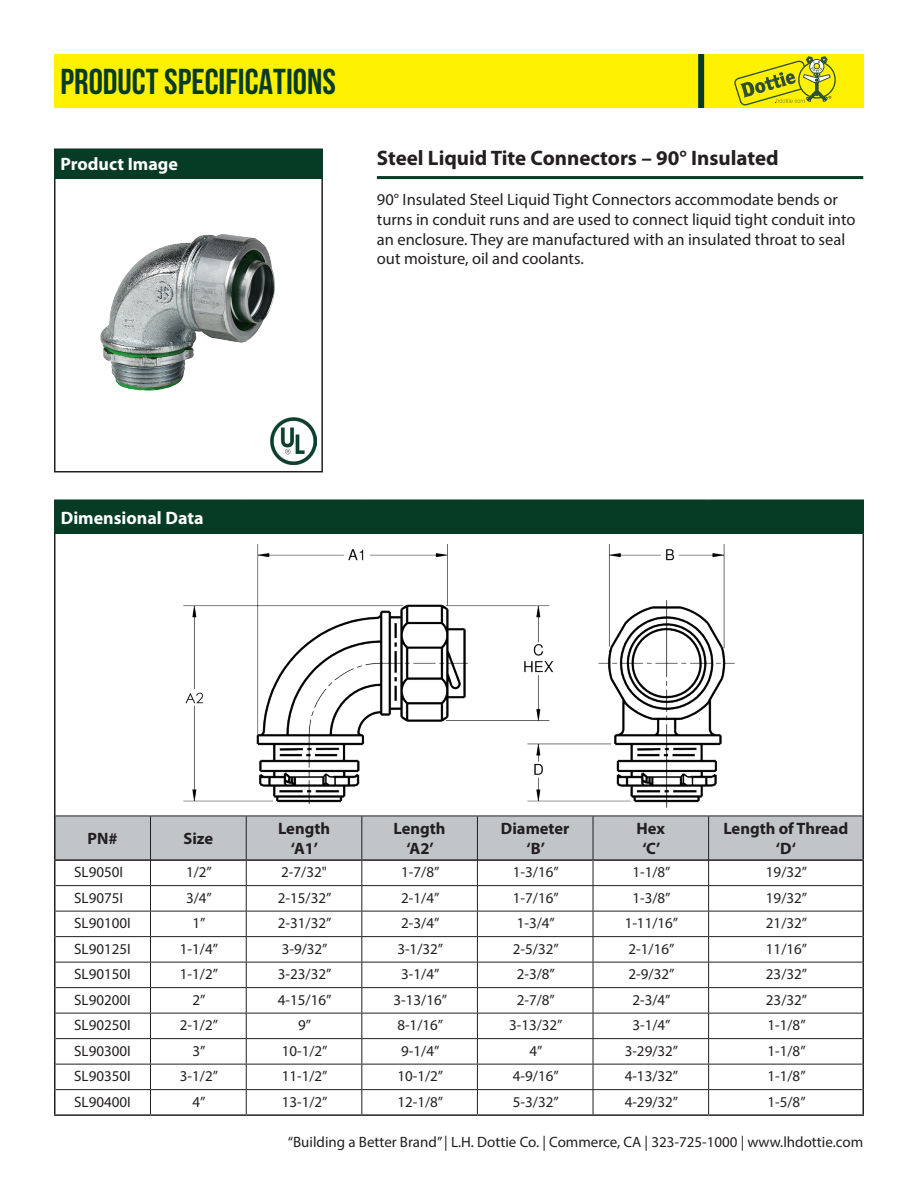
<style>
.page{position:relative;width:918px;height:1188px;background:#fff}
.page>*{position:absolute;margin:0;border:0;box-sizing:border-box;transform-origin:0 0}
.t1{font:700 36px "Bebas Neue";color:#063b25}
.t2{font:700 21px "Myriad Pro";color:#231f20}
.t3{font:700 18px "Myriad Pro";color:#fff}
.t4{font:16.5px/19.8px "Myriad Pro";color:#231f20}
.t5{font:700 16.5px/19.8px "Myriad Pro";color:#231f20;text-align:center}
.t6{font:15px "Myriad Pro";color:#231f20}
</style>
<div class="page">
<div style="left:54px;top:148px;width:269px;height:324px;border:2px solid #231f20"></div>
<div style="left:55px;top:500px;width:808px;height:34px;background:#063b25"></div>
<hr style="left:54px;top:816px;width:2px;height:43px;background:#231f20">
<hr style="left:862px;top:816px;width:2px;height:43px;background:#231f20">
<hr style="left:54px;top:859px;width:96px;height:2px;background:#231f20">
<hr style="left:54px;top:861px;width:2px;height:25px;background:#231f20">
<hr style="left:709px;top:859px;width:155px;height:2px;background:#231f20">
<hr style="left:862px;top:861px;width:2px;height:25px;background:#231f20">
<hr style="left:54px;top:886px;width:2px;height:25px;background:#231f20">
<hr style="left:862px;top:886px;width:2px;height:25px;background:#231f20">
<hr style="left:54px;top:911px;width:2px;height:26px;background:#231f20">
<hr style="left:862px;top:911px;width:2px;height:26px;background:#231f20">
<hr style="left:54px;top:937px;width:2px;height:25px;background:#231f20">
<hr style="left:862px;top:937px;width:2px;height:25px;background:#231f20">
<hr style="left:54px;top:962px;width:2px;height:26px;background:#231f20">
<hr style="left:862px;top:962px;width:2px;height:26px;background:#231f20">
<hr style="left:54px;top:988px;width:2px;height:25px;background:#231f20">
<hr style="left:862px;top:988px;width:2px;height:25px;background:#231f20">
<hr style="left:54px;top:1013px;width:2px;height:26px;background:#231f20">
<hr style="left:862px;top:1013px;width:2px;height:26px;background:#231f20">
<hr style="left:54px;top:1039px;width:2px;height:25px;background:#231f20">
<hr style="left:862px;top:1039px;width:2px;height:25px;background:#231f20">
<hr style="left:54px;top:1064px;width:2px;height:26px;background:#231f20">
<hr style="left:862px;top:1064px;width:2px;height:26px;background:#231f20">
<hr style="left:54px;top:1090px;width:2px;height:24px;background:#231f20">
<hr style="left:862px;top:1090px;width:2px;height:24px;background:#231f20">
<hr style="left:54px;top:1114px;width:96px;height:2px;background:#231f20">
<hr style="left:150px;top:1114px;width:96px;height:2px;background:#231f20">
<hr style="left:246px;top:1114px;width:116px;height:2px;background:#231f20">
<hr style="left:362px;top:1114px;width:115px;height:2px;background:#231f20">
<hr style="left:477px;top:1114px;width:116px;height:2px;background:#231f20">
<hr style="left:593px;top:1114px;width:116px;height:2px;background:#231f20">
<hr style="left:709px;top:1114px;width:155px;height:2px;background:#231f20">
<hr style="left:54px;top:500px;width:96px;height:1px;background:#063b25">
<hr style="left:54px;top:501px;width:2px;height:33px;background:#063b25">
<hr style="left:709px;top:500px;width:155px;height:1px;background:#063b25">
<hr style="left:862px;top:501px;width:2px;height:33px;background:#063b25">
<hr style="left:54px;top:534px;width:2px;height:282px;background:#231f20">
<hr style="left:862px;top:534px;width:2px;height:282px;background:#231f20">
<svg style="left:55px;top:816px;width:808px;height:298px"></svg>
<div style="left:54px;top:54px;width:810px;height:54px;background:#fff101"></div>
<div style="left:54px;top:149px;width:269px;height:30px;background:#063b25"></div>
<div style="left:698px;top:54px;width:6px;height:54px;background:#063b25"></div>
<hr style="left:377px;top:176px;width:486px;height:3px;background:#063b25">
<img style="left:100px;top:234px;width:175px;height:157px">
<img style="left:270px;top:417px;width:47px;height:47px">
<svg style="left:799px;top:62px;width:36px;height:36px"></svg>
<div style="left:798px;top:61px;width:38px;height:38px;border:1px solid #2d5035;border-radius:50%"></div>
<svg style="left:734px;top:56px;width:97px;height:50px"></svg>
<img style="left:184px;top:544px;width:550px;height:264px">
<p class="t1" style="left:60px;top:62px;width:277px">PRODUCT SPECIFICATIONS</p>
<p class="t3" style="left:60px;top:154px;width:119px">Product Image</p>
<p class="t2" style="left:377px;top:146px;width:403px">Steel Liquid Tite Connectors – 90° Insulated</p>
<p class="t4" style="left:377px;top:189px;width:480px">90° Insulated Steel Liquid Tight Connectors accommodate bends or turns in conduit runs and are used to connect liquid tight conduit into an enclosure. They are manufactured with an insulated throat to seal out moisture, oil and coolants.</p>
<p class="t3" style="left:61px;top:508px;width:144px">Dimensional Data</p>
<p class="t5" style="left:88px;top:829px;width:32px">PN#</p>
<p class="t5" style="left:183px;top:829px;width:31px">Size</p>
<p class="t5" style="left:278px;top:819px;width:54px">Length</p>
<p class="t5" style="left:291px;top:839px;width:29px">‘A1’</p>
<p class="t5" style="left:394px;top:819px;width:54px">Length</p>
<p class="t5" style="left:407px;top:839px;width:29px">‘A2’</p>
<p class="t5" style="left:501px;top:819px;width:70px">Diameter</p>
<p class="t5" style="left:527px;top:839px;width:20px">‘B’</p>
<p class="t5" style="left:637px;top:819px;width:30px">Hex</p>
<p class="t5" style="left:642px;top:839px;width:19px">‘C’</p>
<p class="t5" style="left:723px;top:819px;width:127px">Length of Thread ‘D‘</p>
<p class="t6" style="left:74px;top:863px;width:50px">SL9050I</p>
<p class="t6" style="left:186px;top:863px;width:27px">1/2”</p>
<p class="t6" style="left:281px;top:863px;width:47px">2-7/32"</p>
<p class="t6" style="left:401px;top:863px;width:40px">1-7/8”</p>
<p class="t6" style="left:513px;top:863px;width:47px">1-3/16”</p>
<p class="t6" style="left:632px;top:863px;width:40px">1-1/8”</p>
<p class="t6" style="left:766px;top:863px;width:43px">19/32”</p>
<p class="t6" style="left:74px;top:889px;width:50px">SL9075I</p>
<p class="t6" style="left:186px;top:889px;width:27px">3/4”</p>
<p class="t6" style="left:278px;top:889px;width:55px">2-15/32”</p>
<p class="t6" style="left:401px;top:889px;width:40px">2-1/4”</p>
<p class="t6" style="left:513px;top:889px;width:47px">1-7/16”</p>
<p class="t6" style="left:632px;top:889px;width:40px">1-3/8”</p>
<p class="t6" style="left:766px;top:889px;width:43px">19/32”</p>
<p class="t6" style="left:74px;top:914px;width:58px">SL90100I</p>
<p class="t6" style="left:193px;top:914px;width:15px">1”</p>
<p class="t6" style="left:278px;top:914px;width:55px">2-31/32”</p>
<p class="t6" style="left:401px;top:914px;width:40px">2-3/4”</p>
<p class="t6" style="left:517px;top:914px;width:40px">1-3/4”</p>
<p class="t6" style="left:625px;top:914px;width:55px">1-11/16”</p>
<p class="t6" style="left:766px;top:914px;width:43px">21/32”</p>
<p class="t6" style="left:74px;top:940px;width:58px">SL90125I</p>
<p class="t6" style="left:180px;top:940px;width:40px">1-1/4”</p>
<p class="t6" style="left:282px;top:940px;width:47px">3-9/32”</p>
<p class="t6" style="left:397px;top:940px;width:47px">3-1/32”</p>
<p class="t6" style="left:513px;top:940px;width:47px">2-5/32”</p>
<p class="t6" style="left:629px;top:940px;width:47px">2-1/16”</p>
<p class="t6" style="left:766px;top:940px;width:43px">11/16”</p>
<p class="t6" style="left:74px;top:965px;width:58px">SL90150I</p>
<p class="t6" style="left:180px;top:965px;width:40px">1-1/2”</p>
<p class="t6" style="left:278px;top:965px;width:55px">3-23/32”</p>
<p class="t6" style="left:401px;top:965px;width:40px">3-1/4”</p>
<p class="t6" style="left:517px;top:965px;width:40px">2-3/8”</p>
<p class="t6" style="left:629px;top:965px;width:47px">2-9/32”</p>
<p class="t6" style="left:766px;top:965px;width:43px">23/32”</p>
<p class="t6" style="left:74px;top:991px;width:58px">SL90200I</p>
<p class="t6" style="left:193px;top:991px;width:15px">2”</p>
<p class="t6" style="left:278px;top:991px;width:55px">4-15/16”</p>
<p class="t6" style="left:394px;top:991px;width:55px">3-13/16”</p>
<p class="t6" style="left:517px;top:991px;width:40px">2-7/8”</p>
<p class="t6" style="left:632px;top:991px;width:40px">2-3/4”</p>
<p class="t6" style="left:766px;top:991px;width:43px">23/32”</p>
<p class="t6" style="left:74px;top:1016px;width:58px">SL90250I</p>
<p class="t6" style="left:180px;top:1016px;width:40px">2-1/2”</p>
<p class="t6" style="left:298px;top:1016px;width:15px">9”</p>
<p class="t6" style="left:397px;top:1016px;width:47px">8-1/16”</p>
<p class="t6" style="left:509px;top:1016px;width:55px">3-13/32”</p>
<p class="t6" style="left:632px;top:1016px;width:40px">3-1/4”</p>
<p class="t6" style="left:768px;top:1016px;width:40px">1-1/8”</p>
<p class="t6" style="left:74px;top:1042px;width:58px">SL90300I</p>
<p class="t6" style="left:193px;top:1042px;width:15px">3”</p>
<p class="t6" style="left:282px;top:1042px;width:47px">10-1/2”</p>
<p class="t6" style="left:401px;top:1042px;width:40px">9-1/4”</p>
<p class="t6" style="left:529px;top:1042px;width:15px">4”</p>
<p class="t6" style="left:625px;top:1042px;width:55px">3-29/32”</p>
<p class="t6" style="left:768px;top:1042px;width:40px">1-1/8”</p>
<p class="t6" style="left:74px;top:1067px;width:58px">SL90350I</p>
<p class="t6" style="left:180px;top:1067px;width:40px">3-1/2”</p>
<p class="t6" style="left:282px;top:1067px;width:47px">11-1/2”</p>
<p class="t6" style="left:397px;top:1067px;width:47px">10-1/2”</p>
<p class="t6" style="left:513px;top:1067px;width:47px">4-9/16”</p>
<p class="t6" style="left:625px;top:1067px;width:55px">4-13/32”</p>
<p class="t6" style="left:768px;top:1067px;width:40px">1-1/8”</p>
<p class="t6" style="left:74px;top:1093px;width:58px">SL90400I</p>
<p class="t6" style="left:193px;top:1093px;width:15px">4”</p>
<p class="t6" style="left:282px;top:1093px;width:47px">13-1/2”</p>
<p class="t6" style="left:397px;top:1093px;width:47px">12-1/8”</p>
<p class="t6" style="left:513px;top:1093px;width:47px">5-3/32”</p>
<p class="t6" style="left:625px;top:1093px;width:55px">4-29/32”</p>
<p class="t6" style="left:768px;top:1093px;width:40px">1-5/8”</p>
<p class="t6" style="left:288px;top:1132px;width:577px">“Building a Better Brand” | L.H. Dottie Co. | Commerce, CA | 323-725-1000 | www.lhdottie.com</p>
</div>
